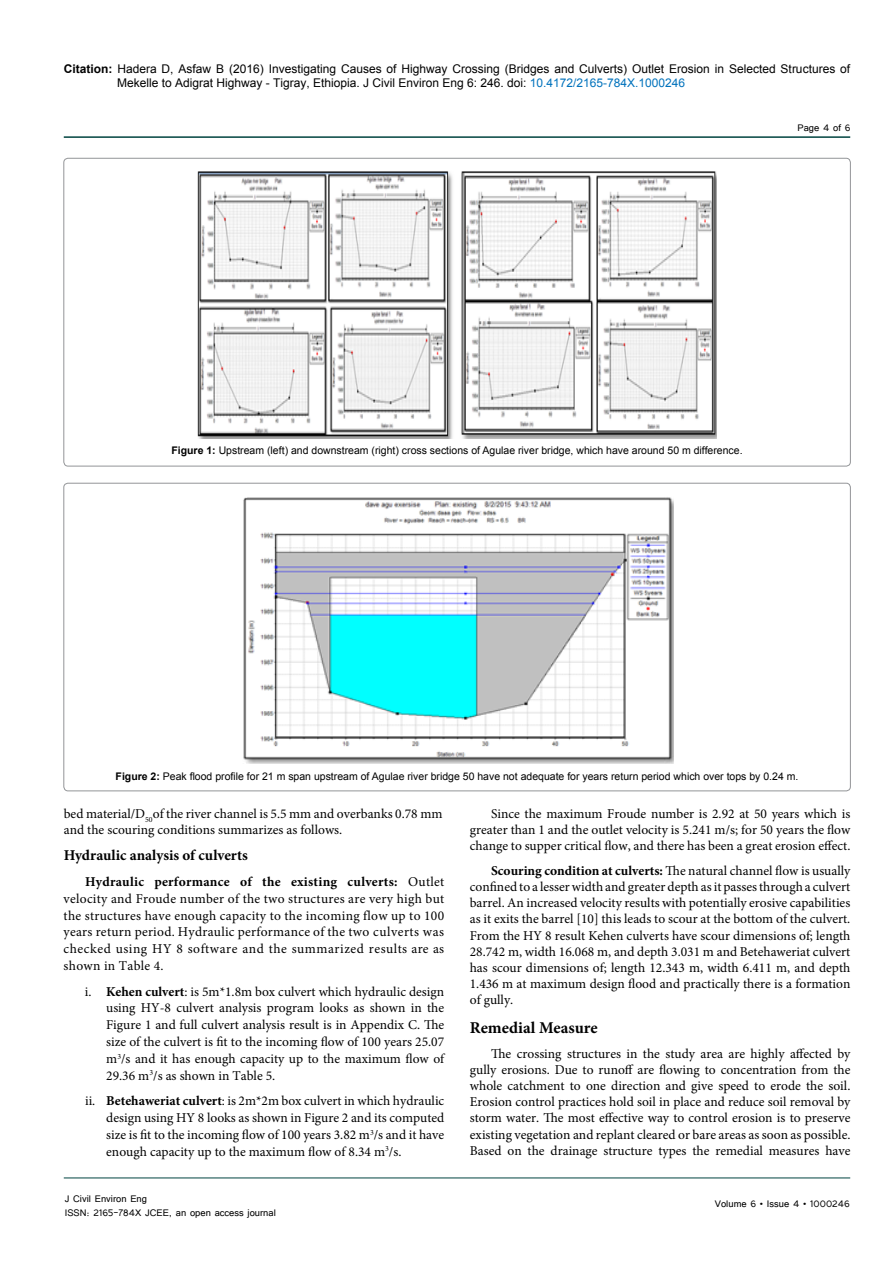
<style>
.page{position:relative;width:893px;height:1263px;background:#fff}
.page>*{position:absolute;margin:0;border:0;box-sizing:border-box;transform-origin:0 0}
.t1{font:700 16.5px "Minion Pro";color:#000}
.t2{font:700 15px "Minion Pro";color:#000}
.t3{font:13.5px/16.2px "Minion Pro";color:#000;text-align:justify}
.t4{font:12px/14.4px "Arial";color:#000}
.t5{font:12px/14.4px "Tunga";color:#000}
.t6{font:10.5px "Arial";color:#000}
.s1{font-weight:700}
.s2{color:#0072bc}
</style>
<div class="page">
<hr style="left:64px;top:1178px;width:786px;height:1px;background:#004440">
<hr style="left:64px;top:136px;width:786px;height:2px;background:#004440">
<img style="left:198px;top:171px;width:519px;height:267px">
<img style="left:243px;top:497px;width:431px;height:267px">
<p class="t4" style="left:117px;top:61px;width:735px;text-indent:-53px"><span class="s1">Citation:</span> Hadera D, Asfaw B (2016) Investigating Causes of Highway Crossing (Bridges and Culverts) Outlet Erosion in Selected Structures of<br>Mekelle to Adigrat Highway - Tigray, Ethiopia. J Civil Environ Eng 6: 246. doi: <span class="s2">10.4172/2165-784X.1000246</span></p>
<p class="t5" style="left:797px;top:119px;width:55px">Page 4 of 6</p>
<p class="t6" style="left:171px;top:444px;width:573px"><span class="s1">Figure 1:</span> Upstream (left) and downstream (right) cross sections of Agulae river bridge, which have around 50 m difference.</p>
<p class="t6" style="left:116px;top:769px;width:684px"><span class="s1">Figure 2:</span> Peak flood profile for 21 m span upstream of Agulae river bridge 50 have not adequate for years return period which over tops by 0.24 m.</p>
<p class="t3" style="left:64px;top:805px;width:380px">bed material/D<sub>50</sub>of the river channel is 5.5 mm and overbanks 0.78 mm and the scouring conditions summarizes as follows.</p>
<p class="t2" style="left:64px;top:845px;width:186px">Hydraulic analysis of culverts</p>
<p class="t3" style="left:64px;top:873px;width:382px;line-height:16.8px;text-indent:21px"><span class="s1">Hydraulic performance of the existing culverts:</span> Outlet velocity and Froude number of the two structures are very high but the structures have enough capacity to the incoming flow up to 100 years return period. Hydraulic performance of the two culverts was checked using HY 8 software and the summarized results are as shown in Table 4.</p>
<p class="t3" style="left:106px;top:983px;width:340px;line-height:17px;text-indent:-21px">i. <span class="s1">Kehen culvert</span>: is 5m*1.8m box culvert which hydraulic design using HY-8 culvert analysis program looks as shown in the Figure 1 and full culvert analysis result is in Appendix C. The size of the culvert is fit to the incoming flow of 100 years 25.07 m<sup>3</sup>/s and it has enough capacity up to the maximum flow of 29.36 m<sup>3</sup>/s as shown in Table 5.</p>
<p class="t3" style="left:106px;top:1092px;width:340px;line-height:17px;text-indent:-21px">ii. <span class="s1">Betehaweriat culvert</span>: is 2m*2m box culvert in which hydraulic design using HY 8 looks as shown in Figure 2 and its computed size is fit to the incoming flow of 100 years 3.82 m<sup>3</sup>/s and it have enough capacity up to the maximum flow of 8.34 m<sup>3</sup>/s.</p>
<p class="t5" style="left:65px;top:1190px;width:212px">J Civil Environ Eng<br>ISSN: 2165-784X JCEE, an open access journal</p>
<p class="t3" style="left:470px;top:805px;width:382px;text-indent:21px">Since the maximum Froude number is 2.92 at 50 years which is greater than 1 and the outlet velocity is 5.241 m/s; for 50 years the flow change to supper critical flow, and there has been a great erosion effect.</p>
<p class="t3" style="left:470px;top:862px;width:382px;text-indent:21px"><span class="s1">Scouring condition at culverts:</span> The natural channel flow is usually confined to a lesser width and greater depth as it passes through a culvert barrel. An increased velocity results with potentially erosive capabilities as it exits the barrel [10] this leads to scour at the bottom of the culvert.<br>From the HY 8 result Kehen culverts have scour dimensions of; length 28.742 m, width 16.068 m, and depth 3.031 m and Betehaweriat culvert has scour dimensions of; length 12.343 m, width 6.411 m, and depth 1.436 m at maximum design flood and practically there is a formation of gully.</p>
<p class="t1" style="left:470px;top:1016px;width:129px">Remedial Measure</p>
<p class="t3" style="left:470px;top:1045px;width:382px;text-indent:21px">The crossing structures in the study area are highly affected by gully erosions. Due to runoff are flowing to concentration from the whole catchment to one direction and give speed to erode the soil.<br>Erosion control practices hold soil in place and reduce soil removal by storm water. The most effective way to control erosion is to preserve existing vegetation and replant cleared or bare areas as soon as possible.<br>Based on the drainage structure types the remedial measures have</p>
<p class="t5" style="left:715px;top:1196px;width:136px">Volume 6 • Issue 4 • 1000246</p>
</div>
